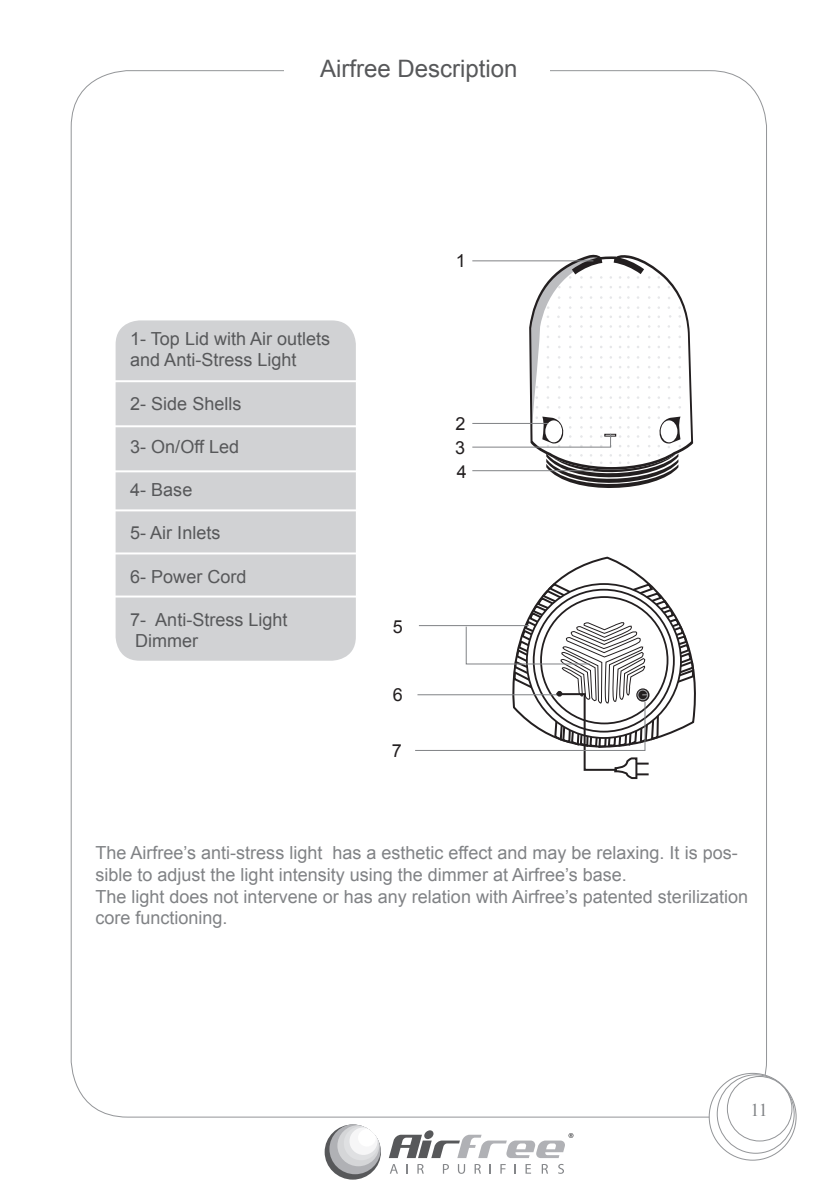
<style>
.page{position:relative;width:840px;height:1191px;background:#fff}
.page>*{position:absolute;margin:0;border:0;box-sizing:border-box;transform-origin:0 0}
.t1{font:24px "Arial";color:#57585a}
.t2{font:18px/21.6px "Arial";color:#808285}
.t3{font:18px/21.6px "Arial";color:#57585a}
.t4{font:18px/23.8px "Arial";color:#231f20}
.t5{font:18px "Times New Roman";color:#808285}
</style>
<div class="page">
<div style="left:115px;top:320px;width:240px;height:340px;background:#d1d2d4;border-radius:24px"></div>
<svg style="left:555px;top:556px;width:141px;height:167px"></svg>
<svg style="left:472px;top:254px;width:220px;height:234px"></svg>
<hr style="left:102px;top:380px;width:255px;height:2px;background:#fff">
<hr style="left:104px;top:425px;width:255px;height:2px;background:#fff">
<hr style="left:102px;top:470px;width:255px;height:2px;background:#fff">
<hr style="left:102px;top:509px;width:255px;height:2px;background:#fff">
<hr style="left:104px;top:552px;width:255px;height:2px;background:#fff">
<hr style="left:104px;top:595px;width:255px;height:2px;background:#fff">
<svg style="left:415px;top:582px;width:279px;height:198px"></svg>
<svg style="left:708px;top:1073px;width:87px;height:87px"></svg>
<svg style="left:716px;top:1074px;width:77px;height:79px"></svg>
<div style="left:716px;top:1074px;width:77px;height:79px;border:1px solid #939598;border-radius:50%"></div>
<div style="left:727px;top:1076px;width:64px;height:65px;background:#fff;border-radius:50%"></div>
<div style="left:726px;top:1076px;width:65px;height:65px;border:1px solid #939598;border-radius:50%"></div>
<div style="left:324px;top:1124px;width:57px;height:55px;background:#57585a;border-radius:50%"></div>
<svg style="left:329px;top:1124px;width:51px;height:50px"></svg>
<div style="left:337px;top:1125px;width:42px;height:41px;background:#d5d6d8;border-radius:50%"></div>
<div style="left:343px;top:1126px;width:35px;height:34px;background:#dfe0e2;border-radius:50%"></div>
<div style="left:349px;top:1127px;width:28px;height:28px;background:#f6f6f7;border-radius:50%"></div>
<div style="left:358px;top:1129px;width:17px;height:17px;background:#fff;border-radius:50%"></div>
<svg style="left:389px;top:1130px;width:184px;height:43px"></svg>
<h1 class="t1" style="left:320px;top:53px;width:199px">Airfree Description</h1>
<p class="t3" style="left:130px;top:328px;width:201px">1- Top Lid with Air outlets and Anti-Stress Light</p>
<p class="t3" style="left:130px;top:393px;width:113px">2- Side Shells</p>
<p class="t3" style="left:130px;top:436px;width:110px">3- On/Off Led</p>
<p class="t3" style="left:130px;top:479px;width:64px">4- Base</p>
<p class="t3" style="left:130px;top:522px;width:92px">5- Air Inlets</p>
<p class="t3" style="left:130px;top:565px;width:118px">6- Power Cord</p>
<p class="t3" style="left:130px;top:609px;width:159px">7- Anti-Stress Light<br>Dimmer</p>
<p class="t4" style="left:455px;top:248px;width:12px">1</p>
<p class="t4" style="left:455px;top:412px;width:12px">2</p>
<p class="t4" style="left:455px;top:436px;width:13px">3<br>4</p>
<p class="t4" style="left:392px;top:615px;width:12px">5</p>
<p class="t4" style="left:392px;top:683px;width:12px">6</p>
<p class="t4" style="left:391px;top:738px;width:12px">7</p>
<p class="t2" style="left:95px;top:842px;width:653px">The Airfree’s anti-stress light has a esthetic effect and may be relaxing. It is pos&shy;sible to adjust the light intensity using the dimmer at Airfree’s base.<br>The light does not intervene or has any relation with Airfree’s patented sterilization core functioning.</p>
<p class="t5" style="left:750px;top:1097px;width:19px">11</p>
</div>
